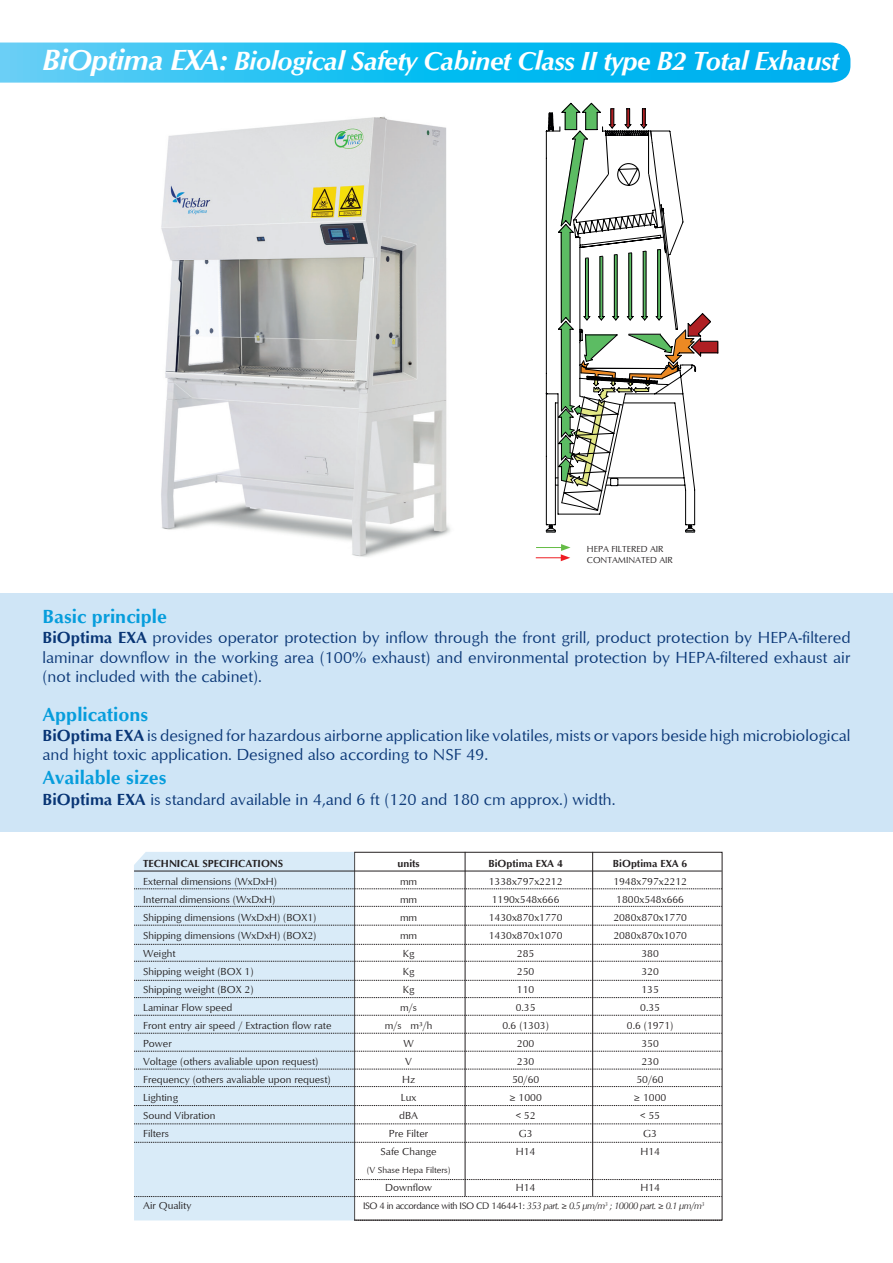
<style>
.page{position:relative;width:893px;height:1263px;background:#fff}
.page>*{position:absolute;margin:0;border:0;box-sizing:border-box;transform-origin:0 0}
.t1{font:italic 700 27px "Optimum";letter-spacing:-.025em;color:#fff}
.t2{font:700 19.5px "Optimum";color:#069ddc}
.t3{font:16.5px/19.8px "Optimum";color:#083575;text-align:justify}
.t4{font:10.5px "Optimum";color:#231f20}
.t5{font:700 10.5px "Optimum";color:#231f20}
.t6{font:9.75px "Optimum";letter-spacing:-.04em;color:#231f20}
.t7{font:9px/10.5px "Optimum";letter-spacing:-.005em;color:#231f20}
.s1{font-size:30px}
.s2{font-weight:700}
.s3{font-family:"Myriad Pro"}
.s4{font-style:italic}
</style>
<div class="page">
<svg style="left:0;top:43px;width:850px;height:40px;background:#1ebef1"></svg>
<div style="left:0;top:593px;width:893px;height:239px;background:#cfe5f6"></div>
<svg style="left:536px;top:544px;width:34px;height:17px"></svg>
<svg style="left:354px;top:1179px;width:368px;height:1px"></svg>
<div style="left:134px;top:852px;width:220px;height:368px;background:#d9ebf8"></div>
<svg style="left:134px;top:888px;width:588px;height:1px"></svg>
<hr style="left:134px;top:871px;width:588px;height:1px;background:#231f20">
<svg style="left:134px;top:961px;width:588px;height:1px"></svg>
<svg style="left:134px;top:944px;width:588px;height:1px"></svg>
<svg style="left:134px;top:925px;width:588px;height:1px"></svg>
<svg style="left:134px;top:906px;width:588px;height:1px"></svg>
<svg style="left:134px;top:980px;width:588px;height:1px"></svg>
<svg style="left:134px;top:997px;width:588px;height:1px"></svg>
<svg style="left:134px;top:1015px;width:588px;height:1px"></svg>
<svg style="left:134px;top:1033px;width:588px;height:1px"></svg>
<svg style="left:134px;top:1051px;width:588px;height:1px"></svg>
<svg style="left:134px;top:1069px;width:588px;height:1px"></svg>
<svg style="left:134px;top:1086px;width:588px;height:1px"></svg>
<svg style="left:134px;top:1105px;width:588px;height:1px"></svg>
<svg style="left:134px;top:1123px;width:588px;height:1px"></svg>
<svg style="left:134px;top:1142px;width:588px;height:1px"></svg>
<hr style="left:592px;top:852px;width:1px;height:344px;background:#231f20">
<svg style="left:354px;top:1220px;width:368px;height:1px"></svg>
<hr style="left:465px;top:852px;width:1px;height:344px;background:#231f20">
<svg style="left:134px;top:1196px;width:588px;height:1px"></svg>
<img style="left:161px;top:116px;width:290px;height:441px">
<svg style="left:546px;top:112px;width:149px;height:421px"></svg>
<svg style="left:563px;top:487px;width:133px;height:24px"></svg>
<svg style="left:557px;top:102px;width:162px;height:385px"></svg>
<h1 class="t1" style="left:43px;top:45px;width:798px"><span class="s1">BiOptima EXA:</span> Biological Safety Cabinet Class II type B2 Total Exhaust</h1>
<p class="t7" style="left:587px;top:544px;width:88px">HEPA FILTERED AIR<br>CONTAMINATED AIR</p>
<h2 class="t2" style="left:43px;top:605px;width:126px">Basic principle</h2>
<p class="t3" style="left:43px;top:627px;width:809px"><span class="s2">BiOptima EXA</span> provides operator protection by inflow through the front grill, product protection by HEPA-filtered laminar downflow in the working area (100% exhaust) and environmental protection by HEPA-filtered exhaust air (not included with the cabinet).</p>
<h2 class="t2" style="left:43px;top:703px;width:107px">Applications</h2>
<h3 class="t3" style="left:43px;top:725px;width:809px"><span class="s2">BiOptima EXA</span> is designed for hazardous airborne application like volatiles, mists or vapors beside high microbiological and hight toxic application. Designed also according to NSF 49.</h3>
<h2 class="t2" style="left:43px;top:766px;width:125px">Available sizes</h2>
<h3 class="t3" style="left:43px;top:789px;width:575px"><span class="s2">BiOptima EXA</span> is standard available in 4,and 6 ft (120 and 180 cm approx.) width.</h3>
<p class="t5" style="left:143px;top:857px;width:142px">TECHNICAL SPECIFICATIONS</p>
<p class="t5" style="left:397px;top:857px;width:24px">units</p>
<p class="t5" style="left:488px;top:857px;width:76px">BiOptima EXA 4</p>
<p class="t5" style="left:613px;top:857px;width:76px">BiOptima EXA 6</p>
<p class="t4" style="left:143px;top:875px;width:135px">External dimensions (WxDxH)</p>
<p class="t4" style="left:400px;top:875px;width:19px">mm</p>
<p class="t4" style="left:489px;top:875px;width:75px">1338x797x2212</p>
<p class="t4" style="left:613px;top:875px;width:75px">1948x797x2212</p>
<p class="t4" style="left:143px;top:893px;width:134px">Internal dimensions (WxDxH)</p>
<p class="t4" style="left:400px;top:893px;width:19px">mm</p>
<p class="t4" style="left:492px;top:893px;width:69px">1190x548x666</p>
<p class="t4" style="left:616px;top:893px;width:69px">1800x548x666</p>
<p class="t4" style="left:143px;top:911px;width:175px">Shipping dimensions (WxDxH) (BOX1)</p>
<p class="t4" style="left:400px;top:911px;width:19px">mm</p>
<p class="t4" style="left:489px;top:911px;width:75px">1430x870x1770</p>
<p class="t4" style="left:613px;top:911px;width:75px">2080x870x1770</p>
<p class="t4" style="left:143px;top:929px;width:175px">Shipping dimensions (WxDxH) (BOX2)</p>
<p class="t4" style="left:400px;top:929px;width:19px">mm</p>
<p class="t4" style="left:489px;top:929px;width:75px">1430x870x1070</p>
<p class="t4" style="left:613px;top:929px;width:75px">2080x870x1070</p>
<p class="t4" style="left:143px;top:947px;width:34px">Weight</p>
<p class="t4" style="left:403px;top:947px;width:13px">Kg</p>
<p class="t4" style="left:517px;top:947px;width:19px">285</p>
<p class="t4" style="left:641px;top:947px;width:19px">380</p>
<p class="t4" style="left:143px;top:965px;width:112px">Shipping weight (BOX 1)</p>
<p class="t4" style="left:403px;top:965px;width:13px">Kg</p>
<p class="t4" style="left:517px;top:965px;width:19px">250</p>
<p class="t4" style="left:641px;top:965px;width:19px">320</p>
<p class="t4" style="left:143px;top:983px;width:112px">Shipping weight (BOX 2)</p>
<p class="t4" style="left:403px;top:983px;width:13px">Kg</p>
<p class="t4" style="left:517px;top:983px;width:19px">110</p>
<p class="t4" style="left:641px;top:983px;width:19px">135</p>
<p class="t4" style="left:143px;top:1001px;width:91px">Laminar Flow speed</p>
<p class="t4" style="left:400px;top:1001px;width:18px">m/s</p>
<p class="t4" style="left:516px;top:1001px;width:21px">0.35</p>
<p class="t4" style="left:640px;top:1001px;width:21px">0.35</p>
<p class="t4" style="left:143px;top:1019px;width:190px">Front entry air speed / Extraction flow rate</p>
<p class="t4" style="left:385px;top:1019px;width:49px">m/s m³/h</p>
<p class="t4" style="left:502px;top:1019px;width:48px">0.6 (1303)</p>
<p class="t4" style="left:627px;top:1019px;width:48px">0.6 (1971)</p>
<p class="t4" style="left:143px;top:1037px;width:30px">Power</p>
<p class="t4" style="left:403px;top:1037px;width:12px">W</p>
<p class="t4" style="left:517px;top:1037px;width:19px">200</p>
<p class="t4" style="left:641px;top:1037px;width:19px">350</p>
<p class="t4" style="left:143px;top:1055px;width:177px">Voltage (others avaliable upon request)</p>
<p class="t4" style="left:405px;top:1055px;width:8px">V</p>
<p class="t4" style="left:517px;top:1055px;width:19px">230</p>
<p class="t4" style="left:641px;top:1055px;width:19px">230</p>
<p class="t4" style="left:143px;top:1073px;width:189px">Frequency (others avaliable upon request)</p>
<p class="t4" style="left:402px;top:1073px;width:15px">Hz</p>
<p class="t4" style="left:512px;top:1073px;width:29px">50/60</p>
<p class="t4" style="left:636px;top:1073px;width:29px">50/60</p>
<p class="t4" style="left:143px;top:1091px;width:36px">Lighting</p>
<p class="t4" style="left:401px;top:1091px;width:17px">Lux</p>
<p class="t4" style="left:509px;top:1091px;width:34px"><span class="s3">≥</span> 1000</p>
<p class="t4" style="left:634px;top:1091px;width:34px"><span class="s3">≥</span> 1000</p>
<p class="t4" style="left:143px;top:1109px;width:74px">Sound Vibration</p>
<p class="t4" style="left:399px;top:1109px;width:20px">dBA</p>
<p class="t4" style="left:516px;top:1109px;width:21px">&lt; 52</p>
<p class="t4" style="left:640px;top:1109px;width:21px">&lt; 55</p>
<p class="t4" style="left:143px;top:1127px;width:27px">Filters</p>
<p class="t4" style="left:389px;top:1127px;width:41px">Pre Filter</p>
<p class="t4" style="left:519px;top:1127px;width:15px">G3</p>
<p class="t4" style="left:643px;top:1127px;width:15px">G3</p>
<p class="t4" style="left:381px;top:1145px;width:58px">Safe Change</p>
<p class="t4" style="left:516px;top:1145px;width:21px">H14</p>
<p class="t4" style="left:640px;top:1145px;width:21px">H14</p>
<p class="t7" style="left:367px;top:1164px;width:85px">(V Shase Hepa Filters)</p>
<p class="t4" style="left:385px;top:1181px;width:48px">Downflow</p>
<p class="t4" style="left:516px;top:1181px;width:21px">H14</p>
<p class="t4" style="left:640px;top:1181px;width:21px">H14</p>
<p class="t4" style="left:143px;top:1199px;width:50px">Air Quality</p>
<p class="t6" style="left:363px;top:1199px;width:343px">ISO 4 in accordance with ISO CD 14644-1: <span class="s4">353 part.</span> <span class="s3">≥</span> <span class="s4">0.5 µm/m</span><sup>3</sup> <span class="s4">; 10000 part.</span> <span class="s3">≥</span> <span class="s4">0.1 µm/m</span><sup>3</sup></p>
</div>
